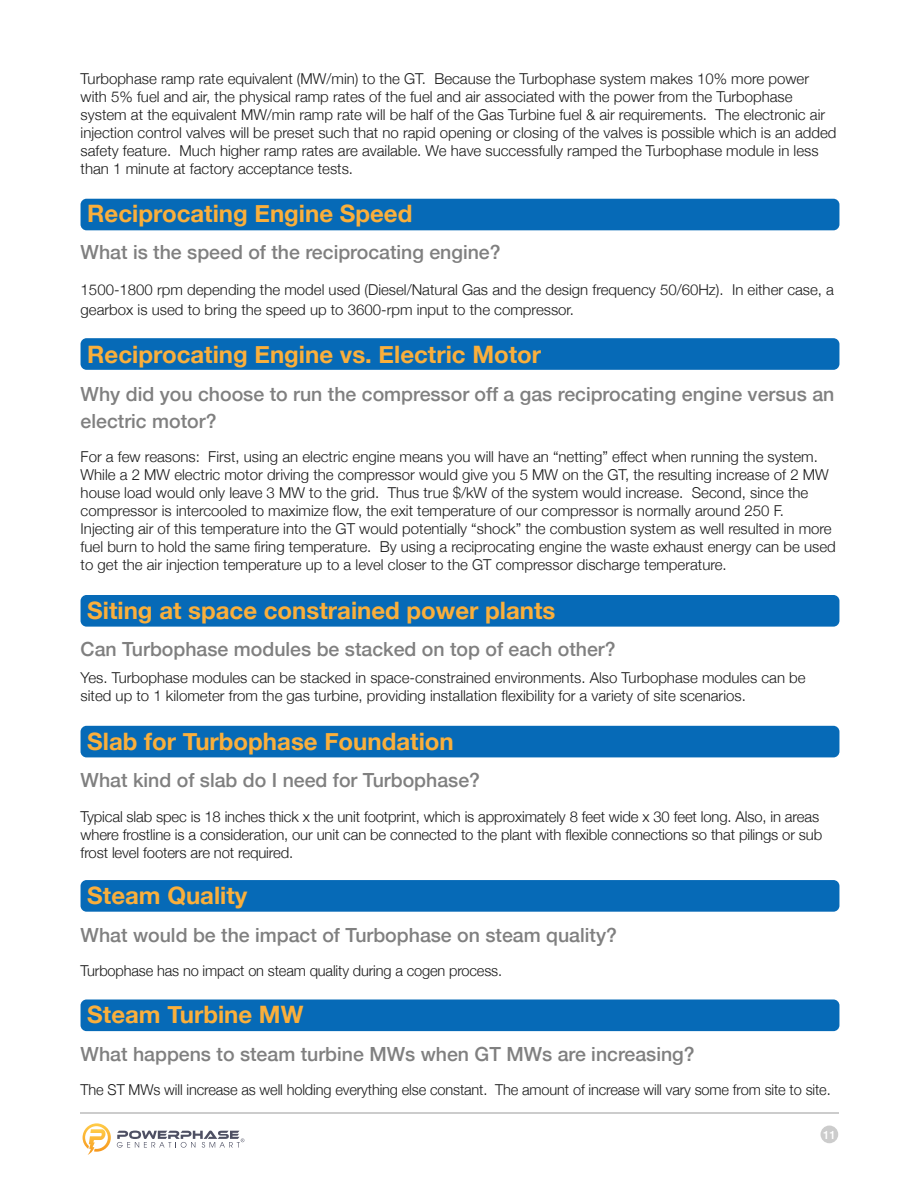
<style>
.page{position:relative;width:920px;height:1190px;background:#fff}
.page>*{position:absolute;margin:0;border:0;box-sizing:border-box;transform-origin:0 0}
.t1{font:700 24px "Helvetica Neue";color:#faaf3b}
.t2{font:500 19.5px/27px "Helvetica Neue";color:#808080}
.t3{font:300 15px/18px "Helvetica Neue";color:#1a1a1a}
.t4{font:500 11.4px "Helvetica Neue";color:#fff}
</style>
<div class="page">
<div style="left:80px;top:199px;width:759px;height:31px;background:#066ab7;border-radius:6px"></div>
<div style="left:80px;top:338px;width:759px;height:32px;background:#066ab7;border-radius:6px"></div>
<div style="left:80px;top:595px;width:759px;height:31px;background:#066ab7;border-radius:6px"></div>
<div style="left:80px;top:725px;width:759px;height:32px;background:#066ab7;border-radius:6px"></div>
<div style="left:80px;top:880px;width:759px;height:31px;background:#066ab7;border-radius:6px"></div>
<div style="left:80px;top:999px;width:759px;height:32px;background:#066ab7;border-radius:6px"></div>
<div style="left:820px;top:1125px;width:18px;height:18px;background:#ccc;border-radius:50%"></div>
<svg style="left:82px;top:1123px;width:29px;height:31px"></svg>
<svg style="left:117px;top:1130px;width:127px;height:17px"></svg>
<hr style="left:79px;top:1112px;width:759px;height:1px;background:#ccc">
<p class="t3" style="left:81px;top:68px;width:757px">Turbophase ramp rate equivalent (MW/min) to the GT. Because the Turbophase system makes 10% more power with 5% fuel and air, the physical ramp rates of the fuel and air associated with the power from the Turbophase system at the equivalent MW/min ramp rate will be half of the Gas Turbine fuel &amp; air requirements. The electronic air injection control valves will be preset such that no rapid opening or closing of the valves is possible which is an added safety feature. Much higher ramp rates are available. We have successfully ramped the Turbophase module in less than 1 minute at factory acceptance tests.</p>
<h1 class="t1" style="left:87px;top:194px;width:326px">Reciprocating Engine Speed</h1>
<h2 class="t2" style="left:81px;top:238px;width:421px">What is the speed of the reciprocating engine?</h2>
<p class="t3" style="left:81px;top:279px;width:755px;line-height:19.5px">1500-1800 rpm depending the model used (Diesel/Natural Gas and the design frequency 50/60Hz). In either case, a gearbox is used to bring the speed up to 3600-rpm input to the compressor.</p>
<h1 class="t1" style="left:87px;top:336px;width:455px">Reciprocating Engine vs. Electric Motor</h1>
<h2 class="t2" style="left:81px;top:379px;width:755px">Why did you choose to run the compressor off a gas reciprocating engine versus an electric motor?</h2>
<p class="t3" style="left:81px;top:447px;width:756px">For a few reasons: First, using an electric engine means you will have an “netting” effect when running the system.<br>While a 2 MW electric motor driving the compressor would give you 5 MW on the GT, the resulting increase of 2 MW house load would only leave 3 MW to the grid. Thus true $/kW of the system would increase. Second, since the compressor is intercooled to maximize flow, the exit temperature of our compressor is normally around 250 F.<br>Injecting air of this temperature into the GT would potentially “shock” the combustion system as well resulted in more fuel burn to hold the same firing temperature. By using a reciprocating engine the waste exhaust energy can be used to get the air injection temperature up to a level closer to the GT compressor discharge temperature.</p>
<h1 class="t1" style="left:87px;top:591px;width:469px">Siting at space constrained power plants</h1>
<h2 class="t2" style="left:81px;top:635px;width:536px">Can Turbophase modules be stacked on top of each other?</h2>
<p class="t3" style="left:81px;top:668px;width:726px">Yes. Turbophase modules can be stacked in space-constrained environments. Also Turbophase modules can be sited up to 1 kilometer from the gas turbine, providing installation flexibility for a variety of site scenarios.</p>
<h1 class="t1" style="left:87px;top:722px;width:368px">Slab for Turbophase Foundation</h1>
<h2 class="t2" style="left:81px;top:765px;width:401px">What kind of slab do I need for Turbophase?</h2>
<p class="t3" style="left:81px;top:806px;width:743px">Typical slab spec is 18 inches thick x the unit footprint, which is approximately 8 feet wide x 30 feet long. Also, in areas where frostline is a consideration, our unit can be connected to the plant with flexible connections so that pilings or sub frost level footers are not required.</p>
<h1 class="t1" style="left:87px;top:877px;width:161px">Steam Quality</h1>
<h2 class="t2" style="left:81px;top:920px;width:538px">What would be the impact of Turbophase on steam quality?</h2>
<p class="t3" style="left:81px;top:961px;width:423px">Turbophase has no impact on steam quality during a cogen process.</p>
<h1 class="t1" style="left:87px;top:995px;width:217px">Steam Turbine MW</h1>
<h2 class="t2" style="left:81px;top:1039px;width:615px">What happens to steam turbine MWs when GT MWs are increasing?</h2>
<p class="t3" style="left:81px;top:1080px;width:751px">The ST MWs will increase as well holding everything else constant. The amount of increase will vary some from site to site.</p>
<p class="t4" style="left:823px;top:1125px;width:14px">11</p>
</div>
